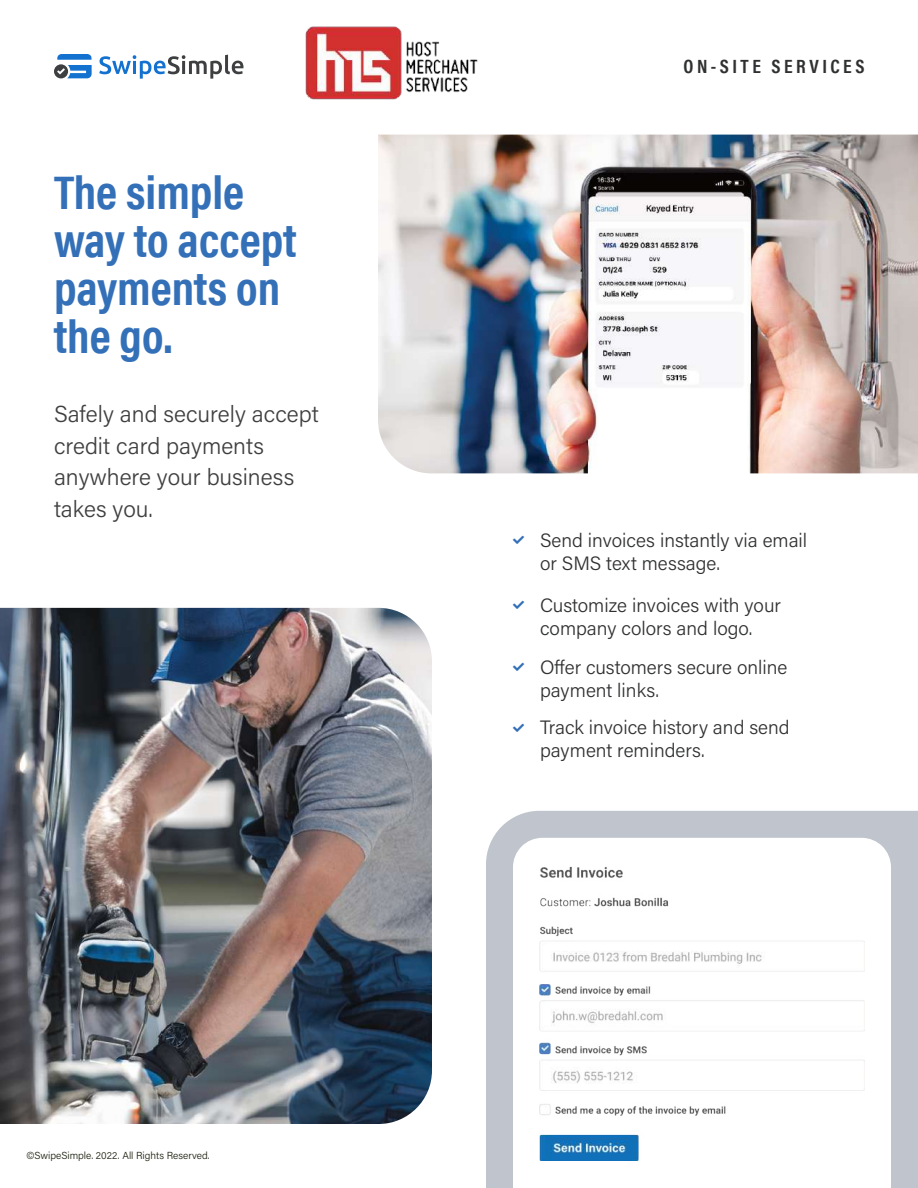
<style>
.page{position:relative;width:918px;height:1188px;background:#fff}
.page>*{position:absolute;margin:0;border:0;box-sizing:border-box;transform-origin:0 0}
.t1{font:700 48px/48px "Acumin Pro Cond";color:#3470b8}
.t2{font:300 22.5px/31.5px "Acumin Pro";color:#3f3f40}
.t3{font:700 19.5px "Acumin Pro Cond";letter-spacing:.18em;color:#2f3031}
.t4{font:300 18.75px/23.2px "Acumin Pro";color:#2f3031}
.t5{font:300 9.9px "Acumin Pro";color:#181d0a}
</style>
<div class="page">
<svg style="left:99px;top:55px;width:144px;height:24px"></svg>
<svg style="left:54px;top:54px;width:38px;height:24px"></svg>
<img style="left:378px;top:135px;width:540px;height:338px">
<div style="left:486px;top:811px;width:432px;height:377px;background:#c0c5cd"></div>
<img style="left:0;top:608px;width:432px;height:516px">
<svg style="left:513px;top:838px;width:378px;height:350px"></svg>
<img style="left:540px;top:865px;width:324px;height:296px">
<img style="left:305px;top:26px;width:173px;height:74px">
<h1 class="t1" style="left:54px;top:173px;width:244px">The simple way to accept payments on the go.</h1>
<p class="t2" style="left:54px;top:401px;width:266px">Safely and securely accept credit card payments anywhere your business takes you.</p>
<p class="t5" style="left:26px;top:1152px;width:185px">©SwipeSimple. 2022. All Rights Reserved.</p>
<p class="t3" style="left:684px;top:58px;width:183px">ON-SITE SERVICES</p>
<p class="t4" style="left:540px;top:531px;width:269px">Send invoices instantly via email or SMS text message.</p>
<p class="t4" style="left:540px;top:596px;width:243px">Customize invoices with your company colors and logo.</p>
<p class="t4" style="left:540px;top:658px;width:249px">Offer customers secure online payment links.</p>
<p class="t4" style="left:540px;top:718px;width:251px">Track invoice history and send payment reminders.</p>
</div>
